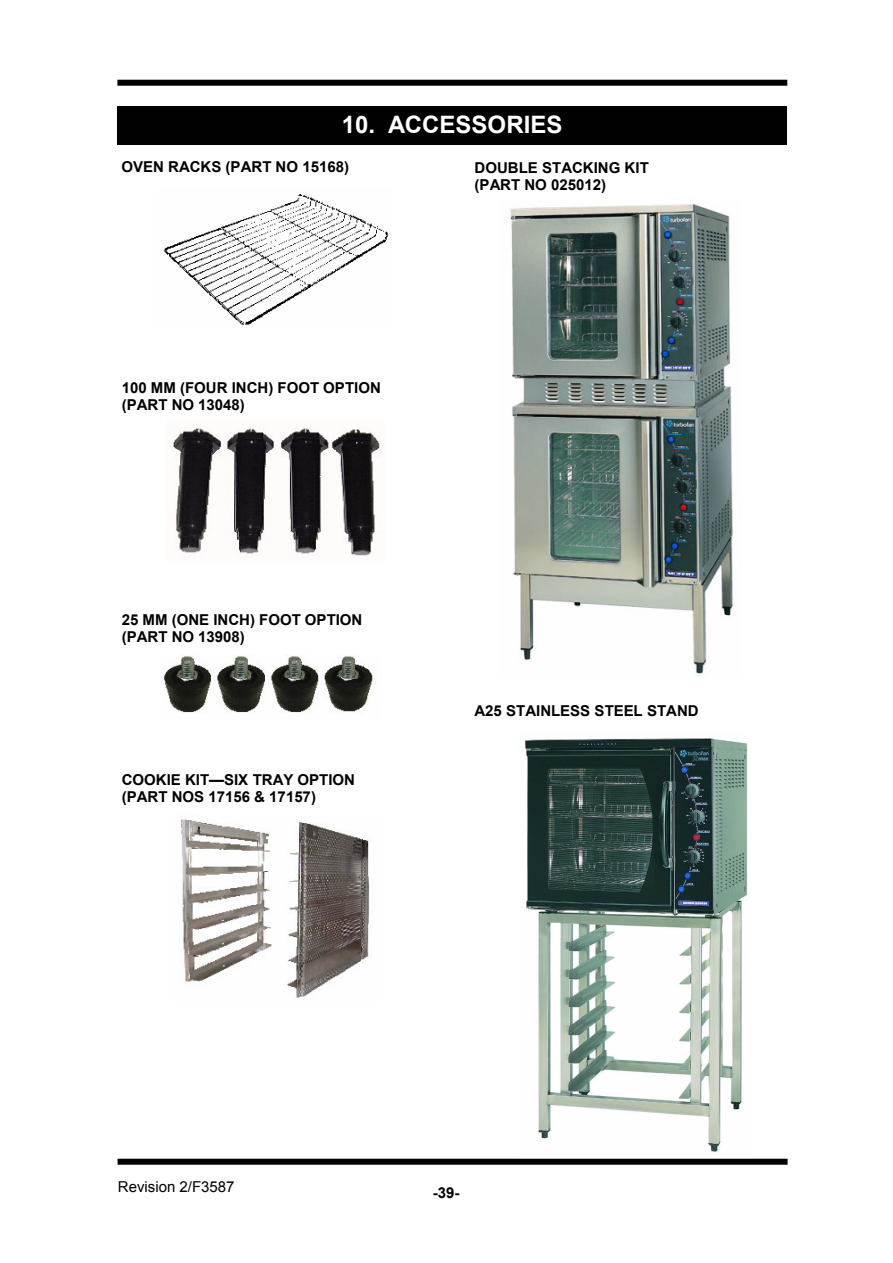
<style>
.page{position:relative;width:893px;height:1263px;background:#fff}
.page>*{position:absolute;margin:0;border:0;box-sizing:border-box;transform-origin:0 0}
.t1{font:700 24px "Arial";color:#fff}
.t2{font:700 15px/17.1px "Arial";color:#000}
.t3{font:15px "Arial";color:#000}
</style>
<div class="page">
<div style="left:118px;top:1159px;width:669px;height:6px;background:#010101"></div>
<div style="left:117px;top:80px;width:670px;height:6px;background:#010101"></div>
<img style="left:163px;top:194px;width:225px;height:131px">
<div style="left:117px;top:106px;width:670px;height:39px;background:#010101"></div>
<img style="left:173px;top:427px;width:208px;height:131px">
<img style="left:164px;top:655px;width:209px;height:58px">
<img style="left:180px;top:819px;width:190px;height:179px">
<img style="left:525px;top:738px;width:223px;height:414px">
<img style="left:510px;top:203px;width:223px;height:471px">
<h1 class="t1" style="left:342px;top:112px;width:222px">10. ACCESSORIES</h1>
<p class="t2" style="left:121px;top:158px;width:229px">OVEN RACKS (PART NO 15168)</p>
<p class="t2" style="left:474px;top:159px;width:176px">DOUBLE STACKING KIT (PART NO 025012)</p>
<p class="t2" style="left:122px;top:379px;width:260px">100 MM (FOUR INCH) FOOT OPTION (PART NO 13048)</p>
<p class="t2" style="left:122px;top:611px;width:242px">25 MM (ONE INCH) FOOT OPTION (PART NO 13908)</p>
<p class="t2" style="left:122px;top:771px;width:235px">COOKIE KIT—SIX TRAY OPTION (PART NOS 17156 &amp; 17157)</p>
<p class="t2" style="left:474px;top:703px;width:225px">A25 STAINLESS STEEL STAND</p>
<p class="t3" style="left:118px;top:1178px;width:118px">Revision 2/F3587</p>
<p class="t2" style="left:433px;top:1184px;width:28px">-39-</p>
</div>
